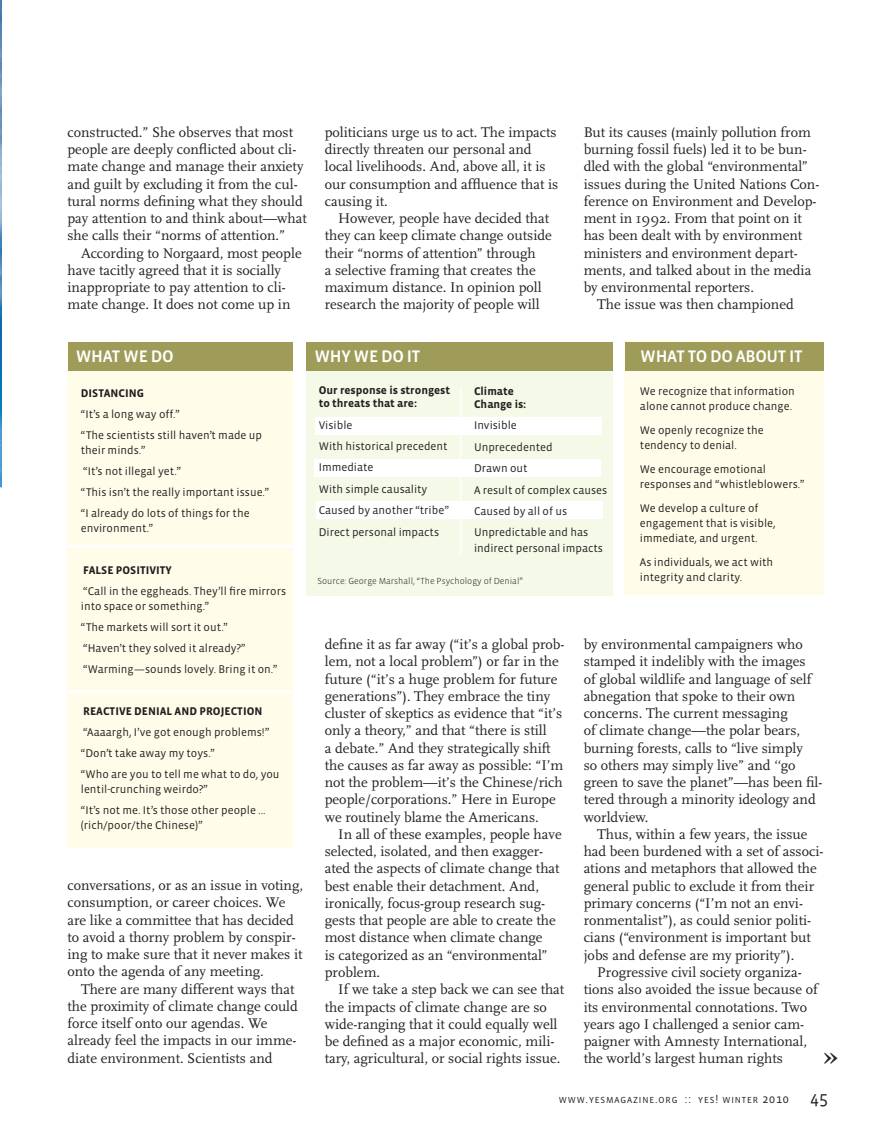
<style>
.page{position:relative;width:891px;height:1148px;background:#fff}
.page>*{position:absolute;margin:0;border:0;box-sizing:border-box;transform-origin:0 0}
.t1{font:30px "Scala";color:#231f20}
.t2{font:18px "Vista Sans";color:#231f20}
.t3{font:17.1px "Vista Sans Med";letter-spacing:-.02em;color:#fff}
._1_Body_Text{font:14.55px/17.2px "Scala";color:#231f20}
.t4{font:11.4px/15px "Vista Sans";color:#231f20}
.t5{font:700 11.4px/12.9px "Vista Sans";color:#231f20}
._3_Postcripts{font:300 9px "Vista Sans";color:#231f20}
.t6{font:9px "Vista Sans";letter-spacing:.095em;color:#231f20}
.s1{font-size:12px}
</style>
<div class="page">
<img style="left:0;top:0;width:2px;height:488px">
<div style="left:624px;top:340px;width:200px;height:255px;background:#fffde9"></div>
<div style="left:625px;top:341px;width:199px;height:29px;background:#9f9c59"></div>
<div style="left:307px;top:366px;width:306px;height:230px;background:#f4f9e8"></div>
<div style="left:316px;top:417px;width:286px;height:18px;background:#fff"></div>
<div style="left:314px;top:459px;width:287px;height:18px;background:#fff"></div>
<div style="left:316px;top:501px;width:286px;height:18px;background:#fff"></div>
<hr style="left:460px;top:387px;width:1px;height:168px;background:#fff">
<div style="left:307px;top:342px;width:306px;height:29px;background:#9f9c59"></div>
<div style="left:68px;top:342px;width:225px;height:505px;background:#fffde9"></div>
<div style="left:68px;top:342px;width:225px;height:29px;background:#9f9c59"></div>
<hr style="left:66px;top:545px;width:227px;height:3px;background:#fff">
<hr style="left:66px;top:690px;width:227px;height:3px;background:#fff">
<p class="_1_Body_Text" style="left:68px;top:124px;width:241px">constructed.” She observes that most people are deeply conflicted about cli&shy;mate change and manage their anxiety and guilt by excluding it from the cul&shy;tural norms defining what they should pay attention to and think about—what she calls their “norms of attention.”</p>
<p class="_1_Body_Text" style="left:68px;top:244px;width:236px;text-indent:14px">According to Norgaard, most people have tacitly agreed that it is socially inappropriate to pay attention to cli&shy;mate change. It does not come up in</p>
<p class="_1_Body_Text" style="left:325px;top:124px;width:235px">politicians urge us to act. The impacts directly threaten our personal and local livelihoods. And, above all, it is our consumption and affluence that is causing it.</p>
<p class="_1_Body_Text" style="left:325px;top:210px;width:229px;text-indent:14px">However, people have decided that they can keep climate change outside their “norms of attention” through<br>a selective framing that creates the maximum distance. In opinion poll research the majority of people will</p>
<p class="_1_Body_Text" style="left:584px;top:124px;width:237px">But its causes (mainly pollution from burning fossil fuels) led it to be bun&shy;dled with the global “environmental” issues during the United Nations Con&shy;ference on Environment and Develop&shy;ment in 1992. From that point on it has been dealt with by environment ministers and environment depart&shy;ments, and talked about in the media by environmental reporters.</p>
<p class="_1_Body_Text" style="left:597px;top:296px;width:198px">The issue was then championed</p>
<p class="t3" style="left:76px;top:348px;width:99px">WHAT WE DO</p>
<p class="t5" style="left:81px;top:387px;width:65px">DISTANCING</p>
<p class="t4" style="left:81px;top:407px;width:100px">“It’s a long way off.”</p>
<p class="t4" style="left:81px;top:428px;width:183px">“The scientists still haven’t made up their minds.”</p>
<p class="t4" style="left:83px;top:464px;width:99px">“It’s not illegal yet.”</p>
<p class="t4" style="left:81px;top:485px;width:190px">“This isn’t the really important issue.”</p>
<p class="t4" style="left:81px;top:506px;width:170px">“I already do lots of things for the environment.”</p>
<p class="t5" style="left:83px;top:564px;width:90px">FALSE POSITIVITY</p>
<p class="t4" style="left:81px;top:584px;width:207px">“Call in the eggheads. They’ll fire mirrors into space or something.”</p>
<p class="t4" style="left:81px;top:620px;width:148px">“The markets will sort it out.”</p>
<p class="t4" style="left:83px;top:641px;width:164px">“Haven’t they solved it already?”</p>
<p class="t4" style="left:83px;top:662px;width:196px">“Warming—sounds lovely. Bring it on.”</p>
<p class="t5" style="left:83px;top:705px;width:181px">REACTIVE DENIAL AND PROJECTION</p>
<p class="t4" style="left:83px;top:725px;width:188px">“Aaaargh, I’ve got enough problems!”</p>
<p class="t4" style="left:81px;top:746px;width:135px">“Don’t take away my toys.”</p>
<p class="t4" style="left:81px;top:767px;width:200px">“Who are you to tell me what to do, you lentil-crunching weirdo?”</p>
<p class="t4" style="left:81px;top:803px;width:186px">“It’s not me. It’s those other people ... (rich/poor/the Chinese)”</p>
<p class="_1_Body_Text" style="left:68px;top:877px;width:237px">conversations, or as an issue in voting, consumption, or career choices. We are like a committee that has decided to avoid a thorny problem by conspir&shy;ing to make sure that it never makes it onto the agenda of any meeting.</p>
<p class="_1_Body_Text" style="left:68px;top:980px;width:232px;text-indent:14px">There are many different ways that the proximity of climate change could force itself onto our agendas. We already feel the impacts in our imme&shy;diate environment. Scientists and</p>
<p class="t3" style="left:314px;top:348px;width:107px">WHY WE DO IT</p>
<p class="t5" style="left:319px;top:384px;width:133px">Our response is strongest to threats that are:</p>
<p class="t4" style="left:319px;top:417px;width:35px">Visible</p>
<p class="t4" style="left:319px;top:439px;width:130px">With historical precedent</p>
<p class="t4" style="left:319px;top:460px;width:56px">Immediate</p>
<p class="t4" style="left:319px;top:482px;width:110px">With simple causality</p>
<p class="t4" style="left:319px;top:503px;width:132px">Caused by another “tribe”</p>
<p class="t4" style="left:319px;top:524px;width:122px">Direct personal impacts</p>
<p class="t5" style="left:474px;top:385px;width:54px">Climate<br>Change is:</p>
<p class="t4" style="left:474px;top:418px;width:44px">Invisible</p>
<p class="t4" style="left:474px;top:440px;width:80px">Unprecedented</p>
<p class="t4" style="left:474px;top:461px;width:55px">Drawn out</p>
<p class="t4" style="left:474px;top:482px;width:135px">A result of complex causes</p>
<p class="t4" style="left:474px;top:504px;width:95px">Caused by all of us</p>
<p class="t4" style="left:474px;top:525px;width:131px;line-height:15.8px">Unpredictable and has indirect personal impacts</p>
<p class="_3_Postcripts" style="left:318px;top:576px;width:207px">Source: George Marshall, “The Psychology of Denial”</p>
<p class="t3" style="left:640px;top:348px;width:164px">WHAT TO DO ABOUT IT</p>
<p class="t4" style="left:640px;top:383px;width:156px">We recognize that information alone cannot produce change.</p>
<p class="t4" style="left:640px;top:422px;width:125px">We openly recognize the tendency to denial.</p>
<p class="t4" style="left:640px;top:461px;width:166px">We encourage emotional responses and “whistleblowers.”</p>
<p class="t4" style="left:640px;top:500px;width:137px">We develop a culture of engagement that is visible, immediate, and urgent.</p>
<p class="t4" style="left:640px;top:554px;width:135px">As individuals, we act with integrity and clarity.</p>
<p class="_1_Body_Text" style="left:325px;top:636px;width:241px">define it as far away (“it’s a global prob&shy;lem, not a local problem”) or far in the future (“it’s a huge problem for future generations”). They embrace the tiny cluster of skeptics as evidence that “it’s only a theory,” and that “there is still<br>a debate.” And they strategically shift the causes as far away as possible: “I’m not the problem—it’s the Chinese/rich people/corporations.” Here in Europe we routinely blame the Americans.</p>
<p class="_1_Body_Text" style="left:325px;top:825px;width:238px;text-indent:14px">In all of these examples, people have selected, isolated, and then exagger&shy;ated the aspects of climate change that best enable their detachment. And, ironically, focus-group research sug&shy;gests that people are able to create the most distance when climate change<br>is categorized as an “environmental” problem.</p>
<p class="_1_Body_Text" style="left:325px;top:981px;width:241px;text-indent:14px">If we take a step back we can see that the impacts of climate change are so wide-ranging that it could equally well be defined as a major economic, mili&shy;tary, agricultural, or social rights issue.</p>
<p class="_1_Body_Text" style="left:584px;top:636px;width:240px">by environmental campaigners who stamped it indelibly with the images<br>of global wildlife and language of self abnegation that spoke to their own concerns. The current messaging<br>of climate change—the polar bears, burning forests, calls to “live simply<br>so others may simply live” and ‘‘go green to save the planet”—has been fil&shy;tered through a minority ideology and worldview.</p>
<p class="_1_Body_Text" style="left:584px;top:825px;width:241px;text-indent:14px">Thus, within a few years, the issue had been burdened with a set of associ&shy;ations and metaphors that allowed the general public to exclude it from their primary concerns (“I’m not an envi&shy;ronmentalist”), as could senior politi&shy;cians (“environment is important but jobs and defense are my priority”).</p>
<p class="_1_Body_Text" style="left:584px;top:963px;width:236px;text-indent:14px">Progressive civil society organiza&shy;tions also avoided the issue because of its environmental connotations. Two years ago I challenged a senior cam&shy;paigner with Amnesty International, the world’s largest human rights</p>
<p class="t1" style="left:824px;top:1039px;width:16px">»</p>
<p class="t6" style="left:559px;top:1095px;width:232px">WWW<span class="s1">.</span>YESMAGAZINE<span class="s1">.</span>ORG <span class="s1">::</span> YES<span class="s1">!</span> WINTER <span class="s1">2010</span></p>
<p class="t2" style="left:810px;top:1089px;width:19px">45</p>
</div>
